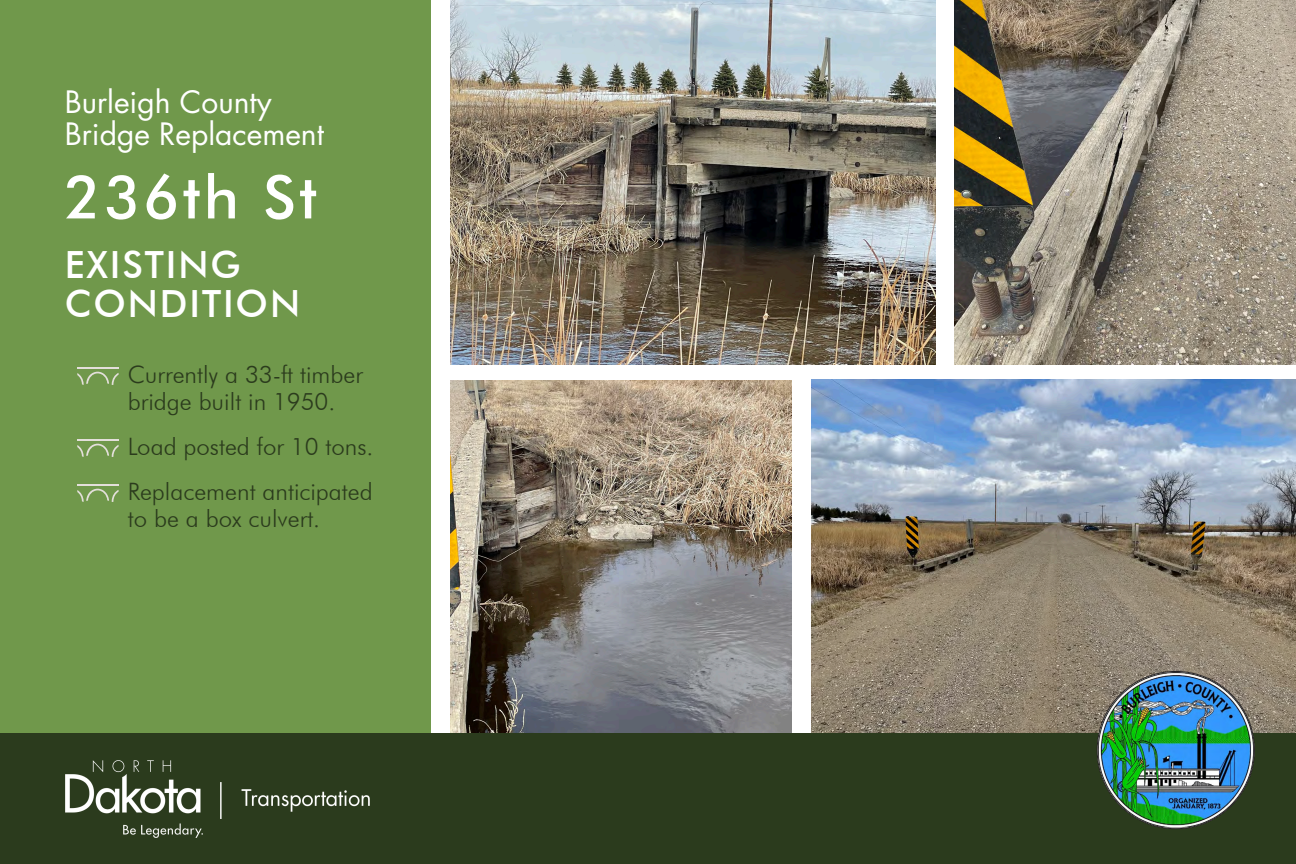
<style>
.page{position:relative;width:1296px;height:864px;background:#fff}
.page>*{position:absolute;margin:0;border:0;box-sizing:border-box;transform-origin:0 0}
.t1{font:500 60px "Futura BT";letter-spacing:.05em;color:#fff}
.t2{font:500 37.5px/38.5px "Futura BT";letter-spacing:.05em;color:#fff}
.t3{font:30px/32.5px "Futura Std";color:#fff}
.t4{font:300 24px/27px "Futura BT";color:#2b3b1d}
</style>
<div class="page">
<div style="left:0;top:0;width:430px;height:734px;background:#70984b"></div>
<img style="left:450px;top:380px;width:342px;height:354px">
<img style="left:812px;top:380px;width:484px;height:354px">
<div style="left:0;top:734px;width:1296px;height:130px;background:#2b3b1d"></div>
<img style="left:66px;top:761px;width:303px;height:76px">
<img style="left:1097px;top:671px;width:157px;height:156px">
<img style="left:954px;top:0;width:342px;height:364px">
<img style="left:450px;top:0;width:486px;height:364px">
<hr style="left:77px;top:368px;width:42px;height:1px;background:#e3dfda">
<svg style="left:77px;top:372px;width:42px;height:13px"></svg>
<hr style="left:77px;top:440px;width:42px;height:1px;background:#e3dfda">
<svg style="left:77px;top:444px;width:42px;height:13px"></svg>
<hr style="left:77px;top:485px;width:42px;height:1px;background:#e3dfda">
<svg style="left:77px;top:489px;width:42px;height:13px"></svg>
<p class="t3" style="left:65px;top:86px;width:261px">Burleigh County<br>Bridge Replacement</p>
<p class="t1" style="left:65px;top:161px;width:254px">236th St</p>
<p class="t2" style="left:65px;top:246px;width:237px">EXISTING<br>CONDITION</p>
<p class="t4" style="left:128px;top:361px;width:237px">Currently a 33-ft timber bridge built in 1950.</p>
<p class="t4" style="left:128px;top:433px;width:247px">Load posted for 10 tons.</p>
<p class="t4" style="left:128px;top:478px;width:247px">Replacement anticipated to be a box culvert.</p>
</div>
